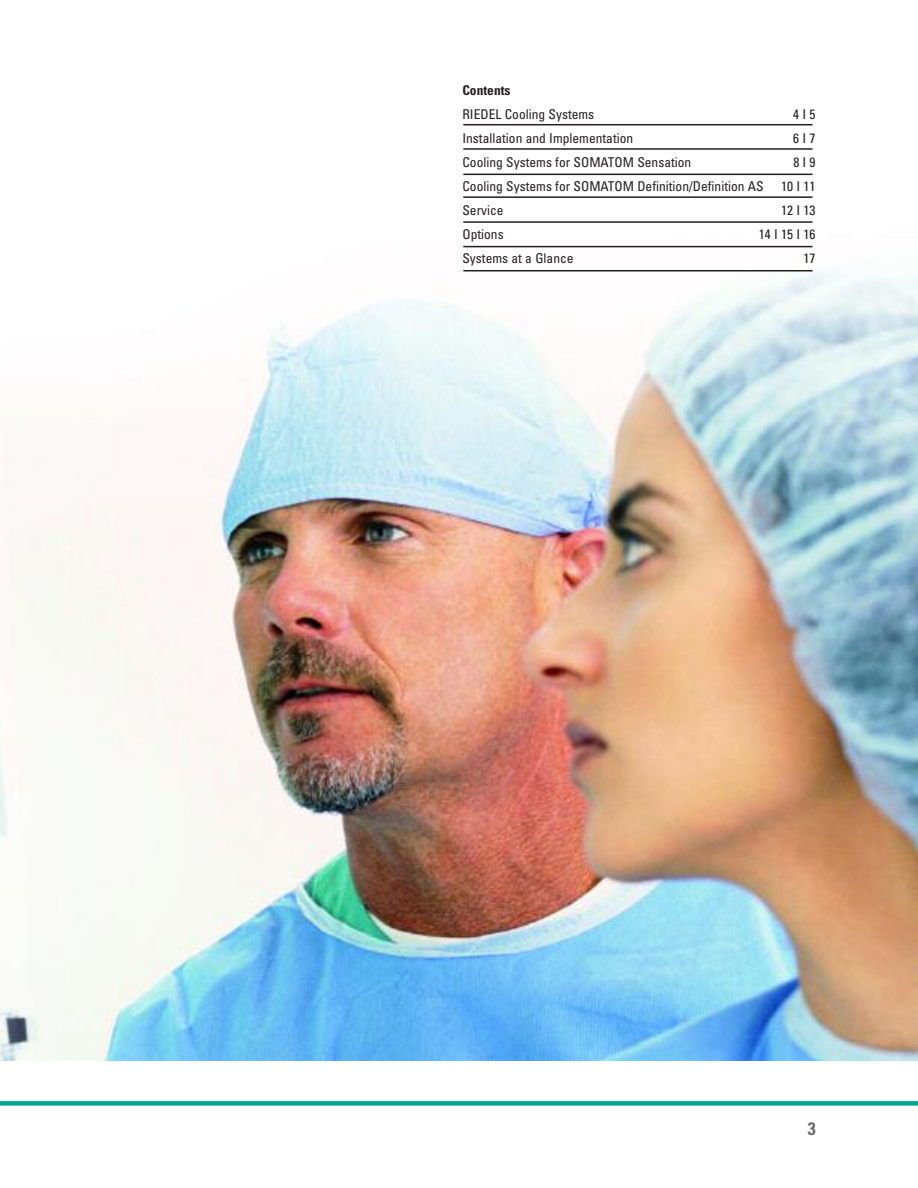
<style>
.page{position:relative;width:918px;height:1188px;background:#fff}
.page>*{position:absolute;margin:0;border:0;box-sizing:border-box;transform-origin:0 0}
.t1{font:700 condensed 18px "Univers LT";color:#6c6d70}
.t2{font:condensed 13.5px "Univers LT";color:#231f20}
.t3{font:700 condensed 13.5px "Univers LT";color:#231f20}
</style>
<div class="page">
<div style="left:0;top:1101px;width:918px;height:5px;background:#00a895"></div>
<img style="left:0;top:125px;width:918px;height:935px">
<hr style="left:463px;top:148px;width:350px;height:2px;background:#231f20">
<hr style="left:463px;top:124px;width:350px;height:1px;background:#231f20">
<hr style="left:463px;top:174px;width:350px;height:1px;background:#231f20">
<hr style="left:463px;top:196px;width:350px;height:2px;background:#231f20">
<hr style="left:463px;top:221px;width:350px;height:2px;background:#231f20">
<hr style="left:463px;top:246px;width:350px;height:1px;background:#231f20">
<hr style="left:463px;top:270px;width:350px;height:2px;background:#231f20">
<p class="t3" style="left:462px;top:85px;width:50px">Contents</p>
<p class="t2" style="left:462px;top:109px;width:133px">RIEDEL Cooling Systems</p>
<p class="t2" style="left:793px;top:109px;width:24px">4 I 5</p>
<p class="t2" style="left:462px;top:133px;width:172px">Installation and Implementation</p>
<p class="t2" style="left:793px;top:133px;width:24px">6 I 7</p>
<p class="t2" style="left:462px;top:157px;width:230px">Cooling Systems for SOMATOM Sensation</p>
<p class="t2" style="left:794px;top:157px;width:24px">8I 9</p>
<p class="t2" style="left:462px;top:181px;width:303px">Cooling Systems for SOMATOM Definition/Definition AS</p>
<p class="t2" style="left:781px;top:181px;width:36px">10 I 11</p>
<p class="t2" style="left:462px;top:205px;width:43px">Service</p>
<p class="t2" style="left:781px;top:205px;width:36px">12 I 13</p>
<p class="t2" style="left:462px;top:229px;width:43px">Options</p>
<p class="t2" style="left:759px;top:229px;width:58px">14 I 15 I 16</p>
<p class="t2" style="left:462px;top:253px;width:113px">Systems at a Glance</p>
<p class="t2" style="left:804px;top:253px;width:13px">17</p>
<h1 class="t1" style="left:808px;top:1123px;width:9px">3</h1>
</div>
